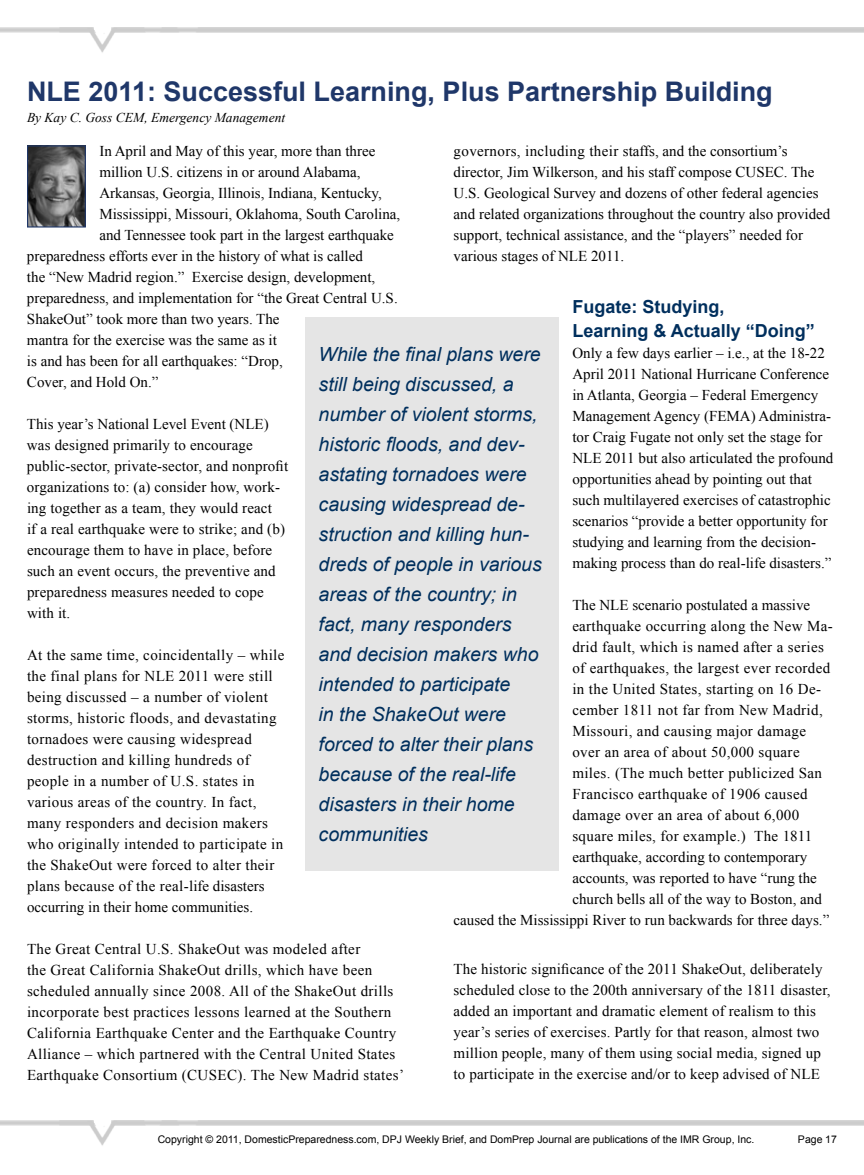
<style>
.page{position:relative;width:864px;height:1175px;background:#fff}
.page>*{position:absolute;margin:0;border:0;box-sizing:border-box;transform-origin:0 0}
.t1{font:700 27px "Arial";color:#1f3769}
.t2{font:italic 19.5px/30px "Arial";color:#002f5d}
.t3{font:700 18px/24px "Arial";color:#002f5d}
.t4{font:15px/21px "Times New Roman";letter-spacing:.01em;color:#000}
.t5{font:italic 13.5px "Times New Roman";color:#000}
.t6{font:10.5px "Arial";color:#000}
</style>
<div class="page">
<img style="left:0;top:27px;width:864px;height:26px">
<img style="left:0;top:1120px;width:864px;height:26px">
<img style="left:29px;top:147px;width:55px;height:78px">
<div style="left:27px;top:145px;width:59px;height:82px;border:1px solid #1f3769"></div>
<div style="left:305px;top:316px;width:254px;height:554px;background:#e5e5e5"></div>
<h1 class="t1" style="left:27px;top:73px;width:747px">NLE 2011: Successful Learning, Plus Partnership Building</h1>
<p class="t5" style="left:27px;top:108px;width:260px">By Kay C. Goss CEM, Emergency Management</p>
<p class="t4" style="left:454px;top:140px;width:378px">governors, including their staffs, and the consortium’s director, Jim Wilkerson, and his staff compose CUSEC. The U.S. Geological Survey and dozens of other federal agencies and related organizations throughout the country also provided support, technical assistance, and the “players” needed for various stages of NLE 2011.</p>
<p class="t3" style="left:572px;top:295px;width:244px">Fugate: Studying,<br>Learning &amp; Actually “Doing”</p>
<p class="t4" style="left:572px;top:342px;width:263px">Only a few days earlier – i.e., at the 18-22<br>April 2011 National Hurricane Conference in Atlanta, Georgia – Federal Emergency Management Agency (FEMA) Administra&shy;tor Craig Fugate not only set the stage for NLE 2011 but also articulated the profound opportunities ahead by pointing out that such multilayered exercises of catastrophic scenarios “provide a better opportunity for studying and learning from the decision&shy;making process than do real-life disasters.”</p>
<p class="t4" style="left:572px;top:594px;width:239px">The NLE scenario postulated a massive</p>
<p class="t4" style="left:572px;top:615px;width:262px">earthquake occurring along the New Ma-</p>
<p class="t4" style="left:572px;top:636px;width:253px">drid fault, which is named after a series</p>
<p class="t4" style="left:572px;top:657px;width:259px">of earthquakes, the largest ever recorded</p>
<p class="t4" style="left:572px;top:678px;width:250px">in the United States, starting on 16 De-</p>
<p class="t4" style="left:572px;top:699px;width:252px">cember 1811 not far from New Madrid,</p>
<p class="t4" style="left:572px;top:720px;width:235px">Missouri, and causing major damage</p>
<p class="t4" style="left:572px;top:741px;width:229px">over an area of about 50,000 square</p>
<p class="t4" style="left:572px;top:762px;width:251px">miles. (The much better publicized San</p>
<p class="t4" style="left:572px;top:783px;width:237px">Francisco earthquake of 1906 caused</p>
<p class="t4" style="left:572px;top:804px;width:228px">damage over an area of about 6,000</p>
<p class="t4" style="left:572px;top:825px;width:241px">square miles, for example.) The 1811</p>
<p class="t4" style="left:572px;top:846px;width:236px">earthquake, according to contemporary</p>
<p class="t4" style="left:572px;top:867px;width:246px">accounts, was reported to have “rung the</p>
<p class="t4" style="left:572px;top:888px;width:251px">church bells all of the way to Boston, and</p>
<p class="t4" style="left:454px;top:909px;width:377px">caused the Mississippi River to run backwards for three days.”</p>
<p class="t4" style="left:454px;top:957px;width:379px">The historic significance of the 2011 ShakeOut, deliberately scheduled close to the 200th anniversary of the 1811 disaster, added an important and dramatic element of realism to this year’s series of exercises. Partly for that reason, almost two million people, many of them using social media, signed up to participate in the exercise and/or to keep advised of NLE</p>
<p class="t4" style="left:99px;top:140px;width:278px">In April and May of this year, more than three</p>
<p class="t4" style="left:99px;top:161px;width:263px">million U.S. citizens in or around Alabama,</p>
<p class="t4" style="left:99px;top:182px;width:284px">Arkansas, Georgia, Illinois, Indiana, Kentucky,</p>
<p class="t4" style="left:99px;top:203px;width:302px">Mississippi, Missouri, Oklahoma, South Carolina,</p>
<p class="t4" style="left:99px;top:224px;width:296px">and Tennessee took part in the largest earthquake</p>
<p class="t4" style="left:27px;top:245px;width:337px">preparedness efforts ever in the history of what is called</p>
<p class="t4" style="left:27px;top:266px;width:350px">the “New Madrid region.” Exercise design, development,</p>
<p class="t4" style="left:27px;top:287px;width:372px">preparedness, and implementation for “the Great Central U.S.</p>
<p class="t4" style="left:27px;top:308px;width:254px">ShakeOut” took more than two years. The</p>
<p class="t4" style="left:27px;top:329px;width:251px">mantra for the exercise was the same as it</p>
<p class="t4" style="left:27px;top:350px;width:257px">is and has been for all earthquakes: “Drop,</p>
<p class="t4" style="left:27px;top:371px;width:133px">Cover, and Hold On.”</p>
<p class="t4" style="left:27px;top:413px;width:263px">This year’s National Level Event (NLE) was designed primarily to encourage public-sector, private-sector, and nonprofit organizations to: (a) consider how, work&shy;ing together as a team, they would react<br>if a real earthquake were to strike; and (b) encourage them to have in place, before such an event occurs, the preventive and preparedness measures needed to cope with it.</p>
<p class="t4" style="left:27px;top:644px;width:259px">At the same time, coincidentally – while the final plans for NLE 2011 were still being discussed – a number of violent storms, historic floods, and devastating tornadoes were causing widespread destruction and killing hundreds of people in a number of U.S. states in various areas of the country. In fact, many responders and decision makers who originally intended to participate in the ShakeOut were forced to alter their plans because of the real-life disasters occurring in their home communities.</p>
<p class="t4" style="left:27px;top:938px;width:379px">The Great Central U.S. ShakeOut was modeled after<br>the Great California ShakeOut drills, which have been scheduled annually since 2008. All of the ShakeOut drills incorporate best practices lessons learned at the Southern California Earthquake Center and the Earthquake Country Alliance – which partnered with the Central United States Earthquake Consortium (CUSEC). The New Madrid states’</p>
<p class="t2" style="left:319px;top:339px;width:225px">While the final plans were still being discussed, a number of violent storms, historic floods, and dev&shy;astating tornadoes were causing widespread de&shy;struction and killing hun&shy;dreds of people in various areas of the country; in fact, many responders and decision makers who intended to participate<br>in the ShakeOut were forced to alter their plans because of the real-life disasters in their home communities</p>
<p class="t6" style="left:158px;top:1132px;width:598px">Copyright © 2011, DomesticPreparedness.com, DPJ Weekly Brief, and DomPrep Journal are publications of the IMR Group, Inc.</p>
<p class="t6" style="left:798px;top:1132px;width:40px">Page 17</p>
</div>
